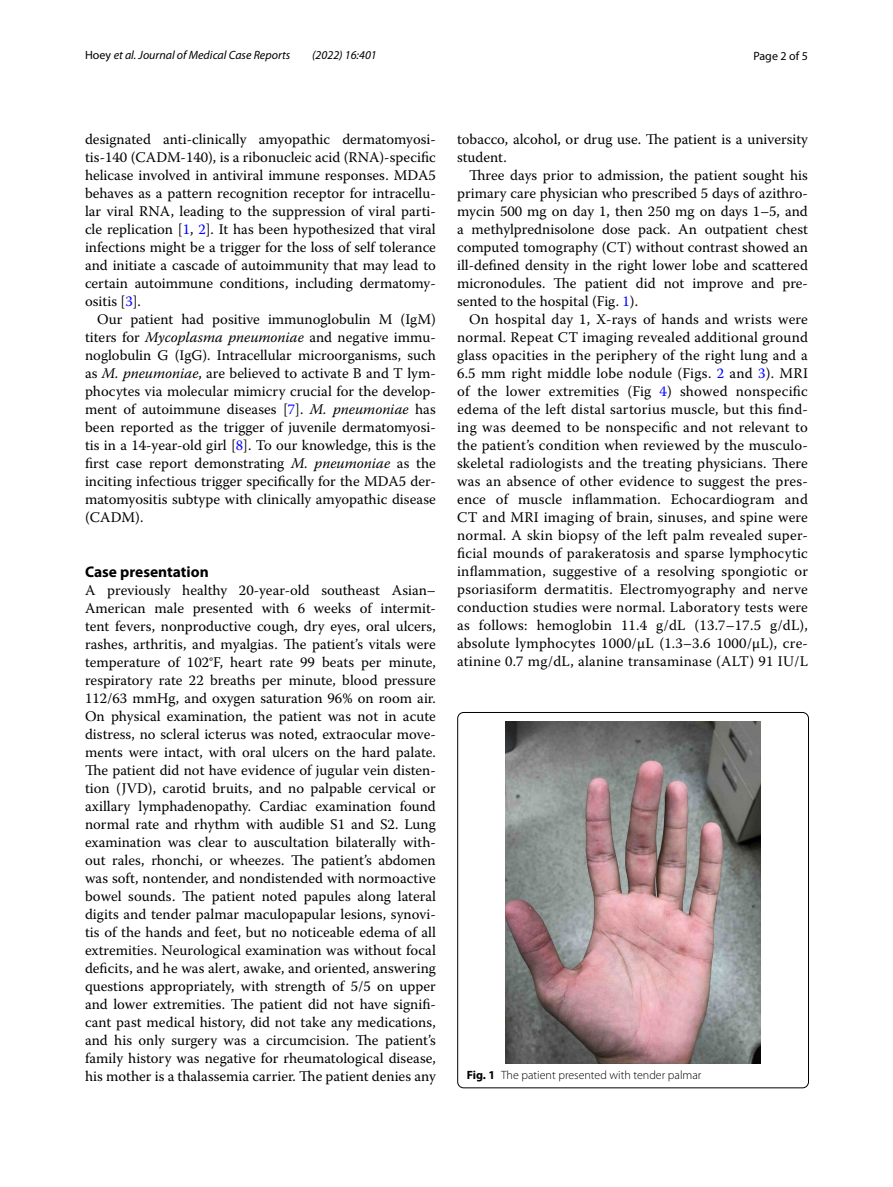
<style>
.page{position:relative;width:893px;height:1187px;background:#fff}
.page>*{position:absolute;margin:0;border:0;box-sizing:border-box;transform-origin:0 0}
.t1{font:700 15.45px "Myriad Pro";color:#000}
.t2{font:14.7px/18px "Warnock Pro";color:#000;text-align:justify}
.t3{font:italic 12px "Myriad Pro";color:#000}
.t4{font:300 12px "Myriad Pro";color:#000}
.t5{font:12px "Myriad Pro";color:#000}
.s1{font-style:normal}
.s2{color:#00f}
.s3{font-style:italic}
.s4{font-weight:700}
</style>
<div class="page">
<img style="left:505px;top:721px;width:256px;height:342px">
<div style="left:457px;top:712px;width:352px;height:375px;border:1px solid #000;border-radius:6px"></div>
<p class="t3" style="left:85px;top:48px;width:207px"><span class="s1">Hoey</span> et al. Journal of Medical Case Reports</p>
<p class="t3" style="left:312px;top:48px;width:66px">(2022) 16:401</p>
<p class="t5" style="left:753px;top:48px;width:56px">Page 2 of 5</p>
<p class="t2" style="left:85px;top:130px;width:352px">designated anti-clinically amyopathic dermatomyosi&shy;tis-140 (CADM-140), is a ribonucleic acid (RNA)-specific helicase involved in antiviral immune responses. MDA5 behaves as a pattern recognition receptor for intracellu&shy;lar viral RNA, leading to the suppression of viral parti&shy;cle replication [<span class="s2">1</span>, <span class="s2">2</span>]. It has been hypothesized that viral infections might be a trigger for the loss of self tolerance and initiate a cascade of autoimmunity that may lead to certain autoimmune conditions, including dermatomy&shy;ositis [<span class="s2">3</span>].</p>
<p class="t2" style="left:85px;top:310px;width:352px;text-indent:12px">Our patient had positive immunoglobulin M (IgM) titers for <span class="s3">Mycoplasma pneumoniae</span> and negative immu&shy;noglobulin G (IgG). Intracellular microorganisms, such as <span class="s3">M. pneumoniae</span>, are believed to activate B and T lym&shy;phocytes via molecular mimicry crucial for the develop&shy;ment of autoimmune diseases [<span class="s2">7</span>]. <span class="s3">M. pneumoniae</span> has been reported as the trigger of juvenile dermatomyosi&shy;tis in a 14-year-old girl [<span class="s2">8</span>]. To our knowledge, this is the first case report demonstrating <span class="s3">M. pneumoniae</span> as the inciting infectious trigger specifically for the MDA5 der&shy;matomyositis subtype with clinically amyopathic disease (CADM).</p>
<p class="t1" style="left:85px;top:561px;width:125px">Case presentation</p>
<p class="t2" style="left:85px;top:580px;width:352px">A previously healthy 20-year-old southeast Asian– American male presented with 6 weeks of intermit&shy;tent fevers, nonproductive cough, dry eyes, oral ulcers, rashes, arthritis, and myalgias. The patient’s vitals were temperature of 102°F, heart rate 99 beats per minute, respiratory rate 22 breaths per minute, blood pressure 112/63 mmHg, and oxygen saturation 96% on room air.<br>On physical examination, the patient was not in acute distress, no scleral icterus was noted, extraocular move&shy;ments were intact, with oral ulcers on the hard palate.<br>The patient did not have evidence of jugular vein disten&shy;tion (JVD), carotid bruits, and no palpable cervical or axillary lymphadenopathy. Cardiac examination found normal rate and rhythm with audible S1 and S2. Lung examination was clear to auscultation bilaterally with&shy;out rales, rhonchi, or wheezes. The patient’s abdomen was soft, nontender, and nondistended with normoactive bowel sounds. The patient noted papules along lateral digits and tender palmar maculopapular lesions, synovi&shy;tis of the hands and feet, but no noticeable edema of all extremities. Neurological examination was without focal deficits, and he was alert, awake, and oriented, answering questions appropriately, with strength of 5/5 on upper and lower extremities. The patient did not have signifi&shy;cant past medical history, did not take any medications, and his only surgery was a circumcision. The patient’s family history was negative for rheumatological disease, his mother is a thalassemia carrier. The patient denies any</p>
<p class="t2" style="left:457px;top:130px;width:352px">tobacco, alcohol, or drug use. The patient is a university student.</p>
<p class="t2" style="left:457px;top:166px;width:352px;text-indent:12px">Three days prior to admission, the patient sought his primary care physician who prescribed 5 days of azithro&shy;mycin 500 mg on day 1, then 250 mg on days 1–5, and a methylprednisolone dose pack. An outpatient chest computed tomography (CT) without contrast showed an ill-defined density in the right lower lobe and scattered micronodules. The patient did not improve and pre&shy;sented to the hospital (Fig. <span class="s2">1</span>).</p>
<p class="t2" style="left:457px;top:310px;width:352px;text-indent:12px">On hospital day 1, X-rays of hands and wrists were normal. Repeat CT imaging revealed additional ground glass opacities in the periphery of the right lung and a 6.5 mm right middle lobe nodule (Figs. <span class="s2">2</span> and <span class="s2">3</span>). MRI of the lower extremities (Fig <span class="s2">4</span>) showed nonspecific edema of the left distal sartorius muscle, but this find&shy;ing was deemed to be nonspecific and not relevant to the patient’s condition when reviewed by the musculo&shy;skeletal radiologists and the treating physicians. There was an absence of other evidence to suggest the pres&shy;ence of muscle inflammation. Echocardiogram and CT and MRI imaging of brain, sinuses, and spine were normal. A skin biopsy of the left palm revealed super&shy;ficial mounds of parakeratosis and sparse lymphocytic inflammation, suggestive of a resolving spongiotic or psoriasiform dermatitis. Electromyography and nerve conduction studies were normal. Laboratory tests were as follows: hemoglobin 11.4 g/dL (13.7–17.5 g/dL), absolute lymphocytes 1000/µL (1.3–3.6 1000/µL), cre&shy;atinine 0.7 mg/dL, alanine transaminase (ALT) 91 IU/L</p>
<p class="t4" style="left:467px;top:1068px;width:236px"><span class="s4">Fig. 1</span> The patient presented with tender palmar</p>
</div>
